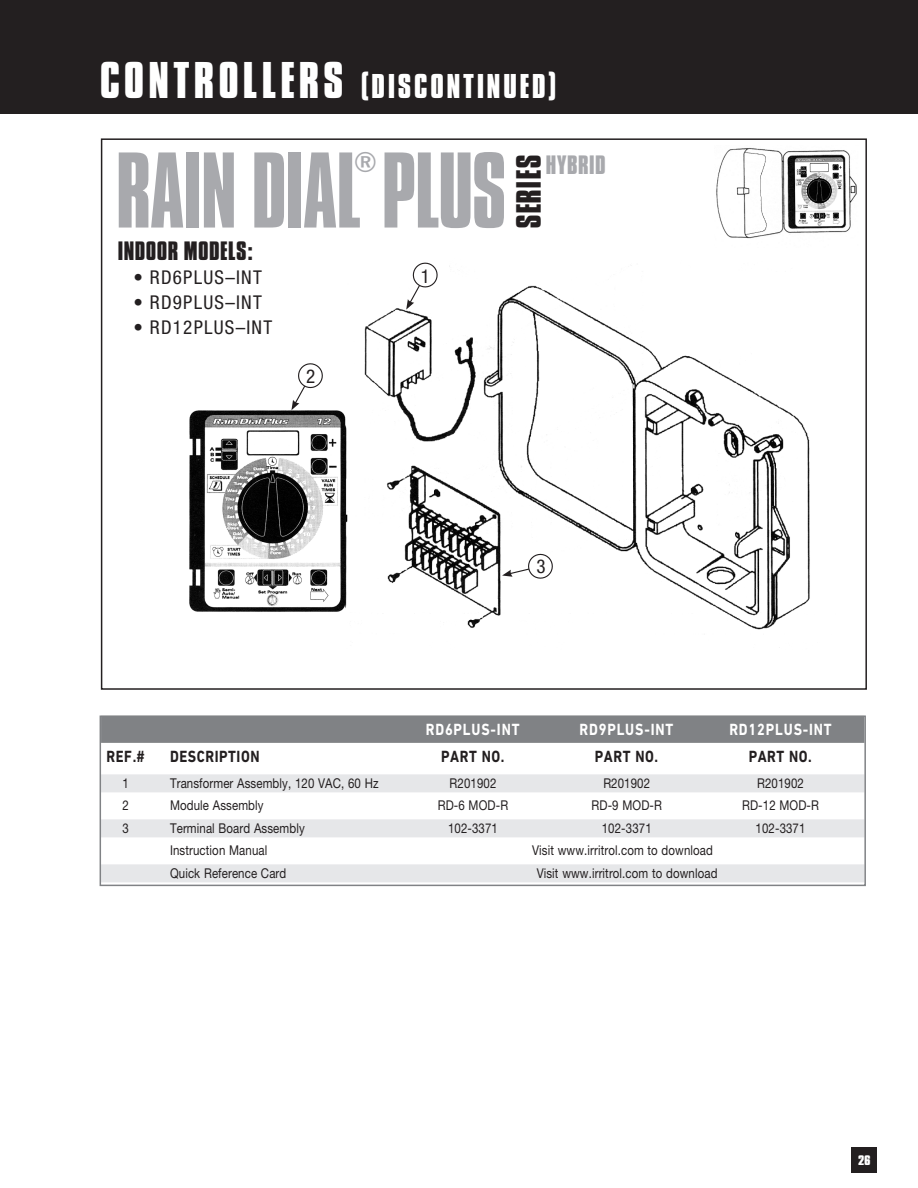
<style>
.page{position:relative;width:918px;height:1188px;background:#fff}
.page>*{position:absolute;margin:0;border:0;box-sizing:border-box;transform-origin:0 0}
.t1{font:92.4px "Compacta BT";letter-spacing:-.02em;color:#a8a9ad}
.t2{font:700 30.6px "Compacta SHOP";letter-spacing:.065em;color:#231f20}
.t3{font:700 30px "Compacta SHOP";letter-spacing:.12em;color:#fff}
.t4{font:28.05px "Compacta BT";color:#a8a9ad}
.t5{font:700 23.1px "Compacta SHOP";letter-spacing:.05em;color:#231f20}
.t6{font:700 23.1px "Compacta SHOP";letter-spacing:.05em;color:#a8a9ad}
.t7{font:condensed 19.05px "Helvetica Neue";letter-spacing:.065em;color:#231f20}
.t8{font:700 16.5px "DIN Next LT Pro";letter-spacing:.04em;color:#231f20;scale:.85 1}
.t9{font:700 16.5px "DIN Next LT Pro";letter-spacing:.06em;color:#fff;scale:.85 1}
.t10{font:13.5px "Helvetica Neue";letter-spacing:.01em;color:#231f20;scale:.85 1}
.t11{font:700 12px "Compacta SHOP";color:#fff;scale:1.15 1}
.s1{font-size:45px}
</style>
<div class="page">
<div style="left:0;top:0;width:918px;height:114px;background:#231f20"></div>
<div style="left:851px;top:1148px;width:26px;height:25px;background:#231f20"></div>
<img style="left:189px;top:266px;width:621px;height:364px">
<div style="left:101px;top:716px;width:763px;height:27px;background:#808285"></div>
<div style="left:101px;top:774px;width:763px;height:18px;background:#e6e7e9"></div>
<div style="left:101px;top:819px;width:763px;height:18px;background:#e6e7e9"></div>
<div style="left:101px;top:864px;width:763px;height:18px;background:#e6e7e9"></div>
<div style="left:100px;top:716px;width:766px;height:170px;border:2px solid #808285"></div>
<img style="left:716px;top:148px;width:141px;height:91px">
<svg style="left:406px;top:262px;width:33px;height:48px"></svg>
<svg style="left:291px;top:362px;width:33px;height:48px"></svg>
<svg style="left:502px;top:551px;width:53px;height:29px"></svg>
<p class="t3" style="left:100px;top:68px;width:457px"><span class="s1">CONTROLLERS</span> (DISCONTINUED)</p>
<p class="t4" style="left:354px;top:144px;width:25px">®</p>
<p class="t1" style="left:116px;top:137px;width:393px">RAIN DIAL PLUS</p>
<p class="t5" style="left:118px;top:236px;width:136px">INDOOR MODELS:</p>
<p class="t7" style="left:133px;top:266px;width:130px">• RD6PLUS–INT</p>
<p class="t7" style="left:133px;top:291px;width:130px">• RD9PLUS–INT</p>
<p class="t7" style="left:133px;top:316px;width:140px">• RD12PLUS–INT</p>
<p class="t7" style="left:421px;top:265px;width:11px">1</p>
<p class="t2" style="left:510px;top:228px;width:75px;rotate:-90deg">SERIES</p>
<p class="t6" style="left:546px;top:151px;width:61px">HYBRID</p>
<p class="t7" style="left:306px;top:366px;width:11px">2</p>
<p class="t7" style="left:536px;top:556px;width:11px">3</p>
<p class="t9" style="left:426px;top:720px;width:112px">RD6PLUS-INT</p>
<p class="t9" style="left:580px;top:720px;width:112px">RD9PLUS-INT</p>
<p class="t9" style="left:729px;top:720px;width:122px">RD12PLUS-INT</p>
<p class="t8" style="left:107px;top:747px;width:46px">REF.#</p>
<p class="t8" style="left:170px;top:747px;width:107px">DESCRIPTION</p>
<p class="t8" style="left:441px;top:747px;width:76px">PART NO.</p>
<p class="t8" style="left:595px;top:747px;width:76px">PART NO.</p>
<p class="t8" style="left:749px;top:747px;width:76px">PART NO.</p>
<p class="t10" style="left:123px;top:775px;width:9px">1</p>
<p class="t10" style="left:170px;top:775px;width:247px">Transformer Assembly, 120 VAC, 60 Hz</p>
<p class="t10" style="left:450px;top:775px;width:57px">R201902</p>
<p class="t10" style="left:603px;top:775px;width:57px">R201902</p>
<p class="t10" style="left:757px;top:775px;width:57px">R201902</p>
<p class="t10" style="left:123px;top:798px;width:9px">2</p>
<p class="t10" style="left:170px;top:798px;width:112px">Module Assembly</p>
<p class="t10" style="left:438px;top:798px;width:84px">RD-6 MOD-R</p>
<p class="t10" style="left:592px;top:798px;width:84px">RD-9 MOD-R</p>
<p class="t10" style="left:742px;top:798px;width:92px">RD-12 MOD-R</p>
<p class="t10" style="left:123px;top:820px;width:9px">3</p>
<p class="t10" style="left:170px;top:820px;width:160px">Terminal Board Assembly</p>
<p class="t10" style="left:448px;top:820px;width:60px">102-3371</p>
<p class="t10" style="left:602px;top:820px;width:60px">102-3371</p>
<p class="t10" style="left:756px;top:820px;width:60px">102-3371</p>
<p class="t10" style="left:170px;top:843px;width:116px">Instruction Manual</p>
<p class="t10" style="left:532px;top:843px;width:214px">Visit www.irritrol.com to download</p>
<p class="t10" style="left:170px;top:865px;width:138px">Quick Reference Card</p>
<p class="t10" style="left:537px;top:865px;width:214px">Visit www.irritrol.com to download</p>
<p class="t11" style="left:858px;top:1153px;width:12px">26</p>
</div>
